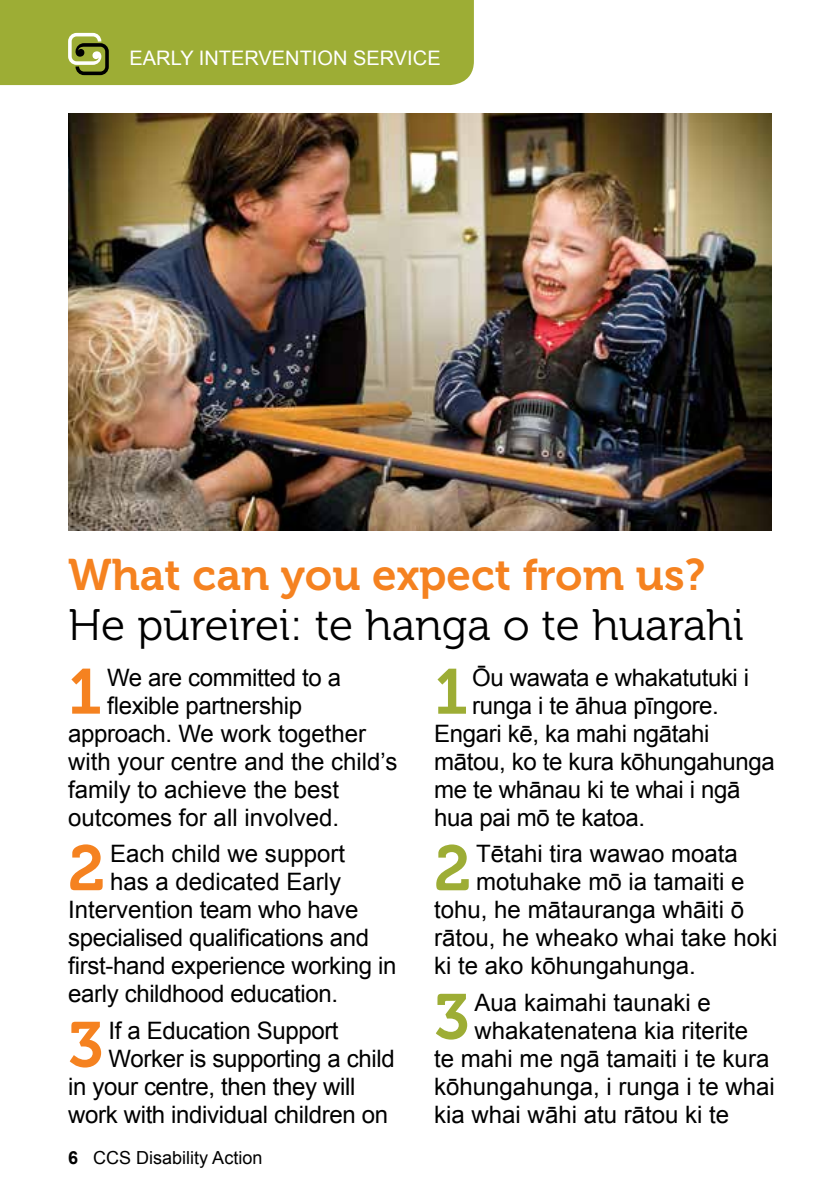
<style>
.page{position:relative;width:840px;height:1191px;background:#fff}
.page>*{position:absolute;margin:0;border:0;box-sizing:border-box;transform-origin:0 0}
.t1{font:63.4px "Museo 700";color:#f58220}
.t2{font:63.4px "Museo 700";color:#9dad35}
.t3{font:44px "Museo 300";color:#000}
.t4{font:44px "Museo 700";color:#f58220}
.t5{font:24px "Arial";color:#000}
.t6{font:20px "Arial";color:#fff}
.t7{font:18px "Arial";color:#000}
.s1{font-weight:700}
</style>
<div class="page">
<hr style="left:839px;top:0;width:1px;height:1191px;background:#e7efbd">
<img style="left:68px;top:113px;width:703px;height:417px">
<div style="left:0;top:0;width:473px;height:85px;background:#9dad35"></div>
<svg style="left:68px;top:33px;width:41px;height:42px"></svg>
<p class="t6" style="left:129px;top:45px;width:312px">EARLY INTERVENTION SERVICE</p>
<h2 class="t4" style="left:68px;top:550px;width:638px">What can you expect from us?</h2>
<h2 class="t3" style="left:68px;top:601px;width:677px">He pūreirei: te hanga o te huarahi</h2>
<h1 class="t1" style="left:68px;top:656px;width:35px">1</h1>
<p class="t5" style="left:107px;top:661px;width:235px">We are committed to a</p>
<p class="t5" style="left:107px;top:689px;width:196px">flexible partnership</p>
<p class="t5" style="left:68px;top:717px;width:299px">approach. We work together</p>
<p class="t5" style="left:68px;top:745px;width:331px">with your centre and the child’s</p>
<p class="t5" style="left:68px;top:773px;width:272px">family to achieve the best</p>
<p class="t5" style="left:68px;top:801px;width:272px">outcomes for all involved.</p>
<h1 class="t1" style="left:68px;top:833px;width:38px">2</h1>
<p class="t5" style="left:110px;top:838px;width:236px">Each child we support</p>
<p class="t5" style="left:110px;top:866px;width:232px">has a dedicated Early</p>
<p class="t5" style="left:68px;top:894px;width:292px">Intervention team who have</p>
<p class="t5" style="left:68px;top:922px;width:302px">specialised qualifications and</p>
<p class="t5" style="left:68px;top:950px;width:329px">first-hand experience working in</p>
<p class="t5" style="left:68px;top:978px;width:271px">early childhood education.</p>
<h1 class="t1" style="left:68px;top:1009px;width:37px">3</h1>
<p class="t5" style="left:108px;top:1014px;width:231px">If a Education Support</p>
<p class="t5" style="left:108px;top:1042px;width:287px">Worker is supporting a child</p>
<p class="t5" style="left:68px;top:1070px;width:289px">in your centre, then they will</p>
<p class="t5" style="left:68px;top:1098px;width:321px">work with individual children on</p>
<p class="t7" style="left:68px;top:1145px;width:196px"><span class="s1">6</span> CCS Disability Action</p>
<h1 class="t2" style="left:434px;top:656px;width:35px">1</h1>
<p class="t5" style="left:472px;top:661px;width:278px">Ōu wawata e whakatutuki i</p>
<p class="t5" style="left:472px;top:689px;width:248px">runga i te āhua pīngore.</p>
<p class="t5" style="left:434px;top:717px;width:277px">Engari kē, ka mahi ngātahi</p>
<p class="t5" style="left:434px;top:745px;width:342px">mātou, ko te kura kōhungahunga</p>
<p class="t5" style="left:434px;top:773px;width:308px">me te whānau ki te whai i ngā</p>
<p class="t5" style="left:434px;top:801px;width:212px">hua pai mō te katoa.</p>
<h1 class="t2" style="left:434px;top:833px;width:38px">2</h1>
<p class="t5" style="left:476px;top:838px;width:263px">Tētahi tira wawao moata</p>
<p class="t5" style="left:476px;top:866px;width:270px">motuhake mō ia tamaiti e</p>
<p class="t5" style="left:434px;top:894px;width:311px">tohu, he mātauranga whāiti ō</p>
<p class="t5" style="left:434px;top:922px;width:344px">rātou, he wheako whai take hoki</p>
<p class="t5" style="left:434px;top:950px;width:263px">ki te ako kōhungahunga.</p>
<h1 class="t2" style="left:434px;top:981px;width:37px">3</h1>
<p class="t5" style="left:474px;top:986px;width:238px">Aua kaimahi taunaki e</p>
<p class="t5" style="left:474px;top:1014px;width:275px">whakatenatena kia riterite</p>
<p class="t5" style="left:434px;top:1042px;width:336px">te mahi me ngā tamaiti i te kura</p>
<p class="t5" style="left:434px;top:1070px;width:342px">kōhungahunga, i runga i te whai</p>
<p class="t5" style="left:434px;top:1098px;width:296px">kia whai wāhi atu rātou ki te</p>
</div>
